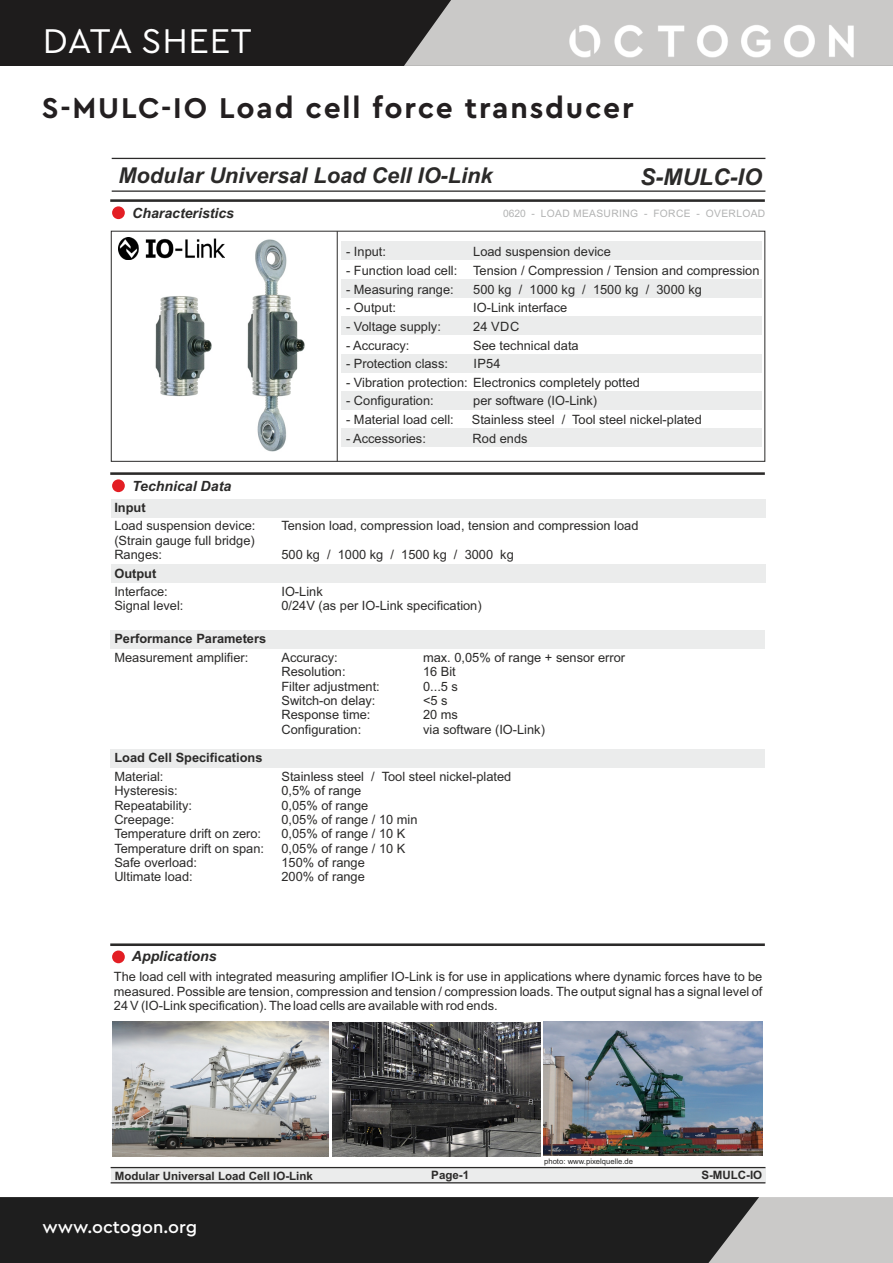
<style>
.page{position:relative;width:893px;height:1263px;background:#fff}
.page>*{position:absolute;margin:0;border:0;box-sizing:border-box;transform-origin:0 0}
.Category_2_no_TOC{font:36px "Cera PRO";letter-spacing:.02em;color:#fff}
.Category_3_Descripti{font:700 30px "Cera PRO";letter-spacing:.06em;color:#231f20}
.t1{font:italic 700 23.1px "Arial";color:#2b2a29}
.t2{font:italic 700 21.75px "Arial";color:#2b2a29}
.t3{font:500 18px "Cera PRO";color:#fff}
.t4{font:italic 700 14.1px "Arial";color:#2b2a29}
.t5{font:12.75px/14.2px "Arial";color:#2b2a29}
.t6{font:700 12.75px/18.6px "Arial";color:#2b2a29}
.t7{font:700 11.55px "Arial";color:#2b2a29}
.t8{font:10.2px "Arial";letter-spacing:.035em;color:#b2b3b3}
.t9{font:7.65px "Arial";color:#2b2a29}
.s1{font-weight:700}
.s2{font-weight:400}
</style>
<div class="page">
<div style="left:0;top:0;width:893px;height:66px;background:#1e1c1c"></div>
<svg style="left:404px;top:0;width:489px;height:66px;background:#bebdbc"></svg>
<img style="left:568px;top:25px;width:287px;height:32px">
<div style="left:759px;top:1197px;width:134px;height:66px;background:#cac9c8"></div>
<div style="left:0;top:1197px;width:759px;height:66px;background:#1e1e1e"></div>
<div style="left:110px;top:630px;width:655px;height:19px;background:#ebecec"></div>
<hr style="left:112px;top:158px;width:653px;height:1px;background:#2b2a29">
<hr style="left:112px;top:190px;width:653px;height:2px;background:#2b2a29">
<hr style="left:110px;top:199px;width:655px;height:3px;background:#2b2a29">
<div style="left:112px;top:206px;width:13px;height:13px;background:#e31e24;border-radius:50%"></div>
<hr style="left:110px;top:472px;width:655px;height:3px;background:#2b2a29">
<div style="left:112px;top:479px;width:13px;height:13px;background:#e31e24;border-radius:50%"></div>
<hr style="left:110px;top:943px;width:655px;height:3px;background:#2b2a29">
<div style="left:112px;top:950px;width:13px;height:13px;background:#e31e24;border-radius:50%"></div>
<div style="left:111px;top:1167px;width:654px;height:15px;background:#ebecec"></div>
<hr style="left:111px;top:1182px;width:654px;height:1px;background:#2b2a29">
<hr style="left:111px;top:1167px;width:654px;height:1px;background:#2b2a29">
<div style="left:341px;top:241px;width:421px;height:18px;background:#ebecec"></div>
<div style="left:341px;top:279px;width:421px;height:18px;background:#ebecec"></div>
<div style="left:341px;top:317px;width:421px;height:18px;background:#ebecec"></div>
<div style="left:341px;top:354px;width:421px;height:18px;background:#ebecec"></div>
<div style="left:341px;top:391px;width:421px;height:19px;background:#ebecec"></div>
<div style="left:341px;top:428px;width:421px;height:18px;background:#ebecec"></div>
<div style="left:111px;top:565px;width:654px;height:18px;background:#ebecec"></div>
<div style="left:111px;top:499px;width:654px;height:18px;background:#ebecec"></div>
<img style="left:543px;top:1022px;width:220px;height:134px">
<div style="left:110px;top:749px;width:655px;height:19px;background:#ebecec"></div>
<div style="left:111px;top:231px;width:654px;height:231px;border:1px solid #2b2a29"></div>
<hr style="left:337px;top:231px;width:1px;height:230px;background:#2b2a29">
<img style="left:247px;top:239px;width:58px;height:213px">
<img style="left:113px;top:1022px;width:216px;height:134px">
<img style="left:332px;top:1022px;width:208px;height:134px">
<img style="left:155px;top:296px;width:57px;height:100px">
<img style="left:118px;top:237px;width:106px;height:22px">
<p class="Category_2_no_TOC" style="left:43px;top:17px;width:210px">DATA SHEET</p>
<p class="Category_3_Descripti" style="left:42px;top:88px;width:593px">S-MULC-IO Load cell force transducer</p>
<p class="t2" style="left:118px;top:161px;width:376px">Modular Universal Load Cell IO-Link</p>
<p class="t1" style="left:640px;top:162px;width:123px">S-MULC-IO</p>
<p class="t4" style="left:132px;top:204px;width:103px">Characteristics</p>
<p class="t8" style="left:503px;top:207px;width:264px">0620 - LOAD MEASURING - FORCE - OVERLOAD</p>
<p class="t5" style="left:346px;top:245px;width:41px">- Input:</p>
<p class="t5" style="left:473px;top:245px;width:139px">Load suspension device</p>
<p class="t5" style="left:346px;top:263px;width:415px">- Function load cell: Tension / Compression / Tension and compression</p>
<p class="t5" style="left:346px;top:282px;width:109px">- Measuring range:</p>
<p class="t5" style="left:473px;top:282px;width:230px">500 kg / 1000 kg / 1500 kg / 3000 kg</p>
<p class="t5" style="left:346px;top:301px;width:51px">- Output:</p>
<p class="t5" style="left:473px;top:301px;width:96px">IO-Link interface</p>
<p class="t5" style="left:346px;top:319px;width:96px">- Voltage supply:</p>
<p class="t5" style="left:473px;top:319px;width:48px">24 VDC</p>
<p class="t5" style="left:346px;top:338px;width:65px">- Accuracy:</p>
<p class="t5" style="left:473px;top:338px;width:107px">See technical data</p>
<p class="t5" style="left:346px;top:356px;width:103px">- Protection class:</p>
<p class="t5" style="left:473px;top:356px;width:29px">IP54</p>
<p class="t5" style="left:346px;top:375px;width:295px">- Vibration protection: Electronics completely potted</p>
<p class="t5" style="left:346px;top:394px;width:89px">- Configuration:</p>
<p class="t5" style="left:473px;top:394px;width:125px">per software (IO-Link)</p>
<p class="t5" style="left:346px;top:412px;width:109px">- Material load cell:</p>
<p class="t5" style="left:472px;top:412px;width:231px">Stainless steel / Tool steel nickel-plated</p>
<p class="t5" style="left:346px;top:431px;width:81px">- Accessories:</p>
<p class="t5" style="left:473px;top:431px;width:56px">Rod ends</p>
<p class="t4" style="left:132px;top:476px;width:101px">Technical Data</p>
<p class="t5" style="left:114px;top:498px;width:143px;line-height:18.6px"><span class="s1">Input<br></span>Load suspension device:</p>
<p class="t5" style="left:114px;top:533px;width:142px">(Strain gauge full bridge)<br>Ranges:</p>
<p class="t5" style="left:114px;top:564px;width:55px;line-height:18.6px"><span class="s1">Output<br></span>Interface:</p>
<p class="t5" style="left:281px;top:519px;width:359px">Tension load, compression load, tension and compression load</p>
<p class="t5" style="left:281px;top:547px;width:234px">500 kg / 1000 kg / 1500 kg / 3000 kg</p>
<p class="t5" style="left:281px;top:584px;width:43px">IO-Link</p>
<p class="t5" style="left:114px;top:599px;width:71px">Signal level:</p>
<p class="t5" style="left:281px;top:599px;width:202px">0/24V (as per IO-Link specification)</p>
<p class="t6" style="left:114px;top:630px;width:153px">Performance Parameters<br><span class="s2">Measurement amplifier:</span></p>
<p class="t5" style="left:281px;top:650px;width:58px">Accuracy:</p>
<p class="t5" style="left:423px;top:650px;width:204px">max. 0,05% of range + sensor error</p>
<p class="t5" style="left:281px;top:665px;width:66px">Resolution:</p>
<p class="t5" style="left:423px;top:665px;width:34px">16 Bit</p>
<p class="t5" style="left:281px;top:679px;width:100px">Filter adjustment:</p>
<p class="t5" style="left:423px;top:679px;width:36px">0...5 s</p>
<p class="t5" style="left:281px;top:693px;width:96px">Switch-on delay:</p>
<p class="t5" style="left:423px;top:693px;width:26px">&lt;5 s</p>
<p class="t5" style="left:281px;top:708px;width:91px">Response time:</p>
<p class="t5" style="left:423px;top:708px;width:36px">20 ms</p>
<p class="t5" style="left:281px;top:722px;width:81px">Configuration:</p>
<p class="t5" style="left:423px;top:722px;width:123px">via software (IO-Link)</p>
<p class="t6" style="left:114px;top:749px;width:150px">Load Cell Specifications<br><span class="s2">Material:</span></p>
<p class="t5" style="left:281px;top:769px;width:231px">Stainless steel / Tool steel nickel-plated</p>
<p class="t5" style="left:114px;top:783px;width:65px">Hysteresis:</p>
<p class="t5" style="left:281px;top:783px;width:81px">0,5% of range</p>
<p class="t5" style="left:114px;top:798px;width:79px">Repeatability:</p>
<p class="t5" style="left:281px;top:798px;width:88px">0,05% of range</p>
<p class="t5" style="left:114px;top:812px;width:61px">Creepage:</p>
<p class="t5" style="left:281px;top:812px;width:138px">0,05% of range / 10 min</p>
<p class="t5" style="left:114px;top:826px;width:148px">Temperature drift on zero:</p>
<p class="t5" style="left:281px;top:826px;width:126px">0,05% of range / 10 K</p>
<p class="t5" style="left:114px;top:841px;width:151px">Temperature drift on span:</p>
<p class="t5" style="left:281px;top:841px;width:126px">0,05% of range / 10 K</p>
<p class="t5" style="left:114px;top:855px;width:84px">Safe overload:</p>
<p class="t5" style="left:281px;top:855px;width:85px">150% of range</p>
<p class="t5" style="left:114px;top:869px;width:80px">Ultimate load:</p>
<p class="t5" style="left:281px;top:869px;width:85px">200% of range</p>
<p class="t4" style="left:132px;top:947px;width:86px">Applications</p>
<p class="t5" style="left:114px;top:970px;width:650px;text-align:justify">The load cell with integrated measuring amplifier IO-Link is for use in applications where dynamic forces have to be measured. Possible are tension, compression and tension / compression loads. The output signal has a signal level of 24 V (IO-Link specification). The load cells are available with rod ends.</p>
<p class="t7" style="left:115px;top:1167px;width:200px">Modular Universal Load Cell IO-Link</p>
<p class="t7" style="left:431px;top:1167px;width:39px">Page-1</p>
<h3 class="t3" style="left:43px;top:1214px;width:156px">www.octogon.org</h3>
<p class="t9" style="left:544px;top:1156px;width:90px">photo: www.pixelquelle.de</p>
<p class="t7" style="left:701px;top:1167px;width:62px">S-MULC-IO</p>
</div>
